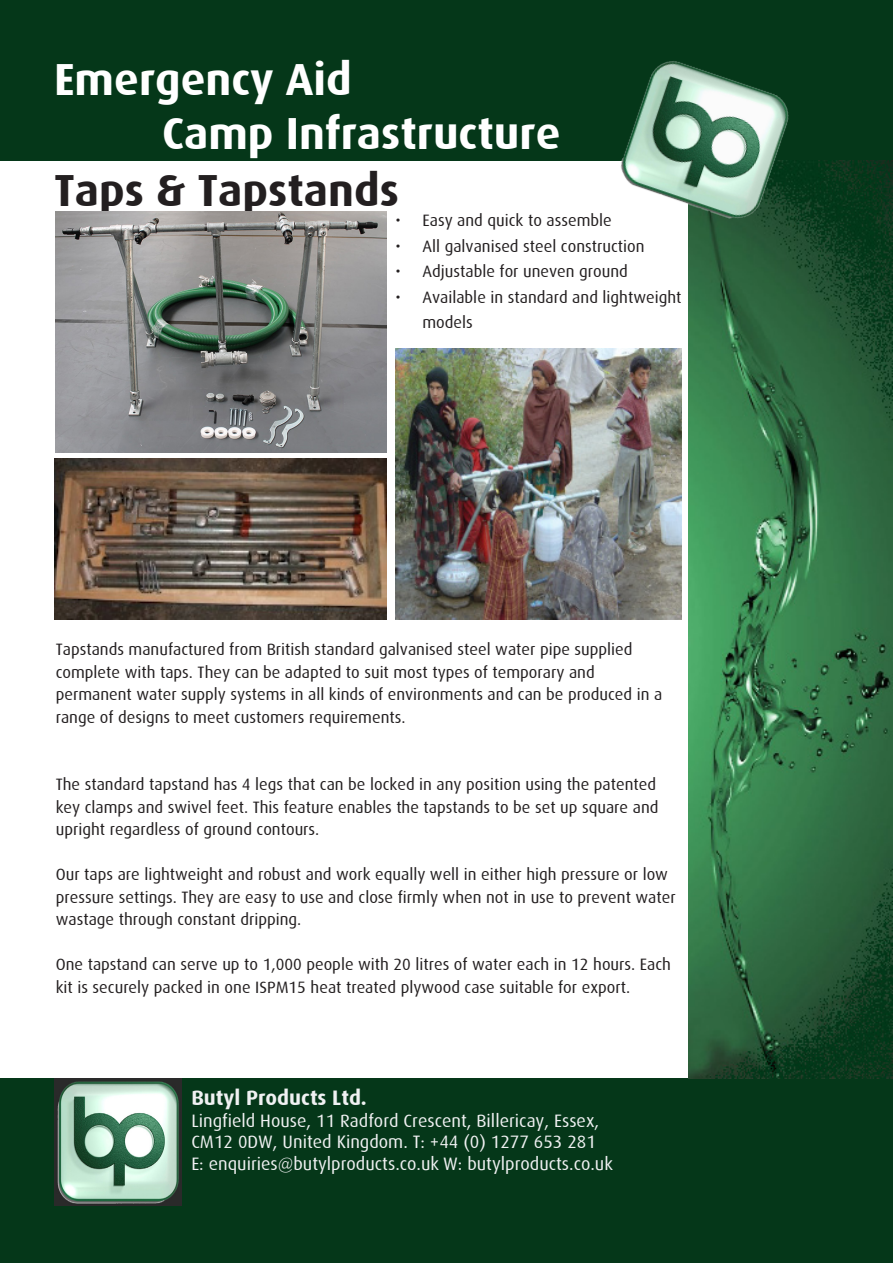
<style>
.page{position:relative;width:893px;height:1263px;background:#fff}
.page>*{position:absolute;margin:0;border:0;box-sizing:border-box;transform-origin:0 0}
.t1{font:700 45px "Dax";color:#fff}
.t2{font:700 45px "Dax";color:#231f20}
.t3{font:700 21px "Dax";color:#f0f1f2}
.t4{font:18px/21.6px "Dax";color:#f0f1f2}
.t5{font:16.5px/22.5px "Dax";color:#231f20}
</style>
<div class="page">
<div style="left:0;top:1078px;width:893px;height:185px;background:#053719"></div>
<div style="left:0;top:0;width:893px;height:160px;background:#053719"></div>
<img style="left:689px;top:160px;width:204px;height:918px">
<img style="left:54px;top:1078px;width:128px;height:127px">
<img style="left:54px;top:459px;width:332px;height:160px">
<img style="left:395px;top:349px;width:286px;height:270px">
<img style="left:56px;top:211px;width:330px;height:241px">
<img style="left:609px;top:61px;width:190px;height:170px">
<p class="t1" style="left:54px;top:54px;width:299px">Emergency Aid</p>
<p class="t1" style="left:162px;top:108px;width:400px">Camp Infrastructure</p>
<p class="t2" style="left:54px;top:165px;width:346px">Taps &amp; Tapstands</p>
<p class="t5" style="left:395px;top:209px;width:218px">• Easy and quick to assemble</p>
<p class="t5" style="left:395px;top:235px;width:251px">• All galvanised steel construction</p>
<p class="t5" style="left:395px;top:260px;width:234px">• Adjustable for uneven ground</p>
<p class="t5" style="left:422px;top:284px;width:260px;line-height:25.5px;text-indent:-27px">• Available in standard and lightweight models</p>
<p class="t5" style="left:56px;top:638px;width:578px">Tapstands manufactured from British standard galvanised steel water pipe supplied</p>
<p class="t5" style="left:56px;top:661px;width:540px">complete with taps. They can be adapted to suit most types of temporary and</p>
<p class="t5" style="left:56px;top:683px;width:608px">permanent water supply systems in all kinds of environments and can be produced in a range of designs to meet customers requirements.</p>
<p class="t5" style="left:56px;top:773px;width:604px">The standard tapstand has 4 legs that can be locked in any position using the patented key clamps and swivel feet. This feature enables the tapstands to be set up square and upright regardless of ground contours.</p>
<p class="t5" style="left:56px;top:863px;width:621px">Our taps are lightweight and robust and work equally well in either high pressure or low pressure settings. They are easy to use and close firmly when not in use to prevent water wastage through constant dripping.</p>
<p class="t5" style="left:56px;top:953px;width:617px">One tapstand can serve up to 1,000 people with 20 litres of water each in 12 hours. Each kit is securely packed in one ISPM15 heat treated plywood case suitable for export.</p>
<p class="t3" style="left:191px;top:1086px;width:177px">Butyl Products Ltd.</p>
<p class="t4" style="left:191px;top:1110px;width:423px">Lingfield House, 11 Radford Crescent, Billericay, Essex,<br>CM12 0DW, United Kingdom. T: +44 (0) 1277 653 281<br>E: enquiries@butylproducts.co.uk W: butylproducts.co.uk</p>
</div>
